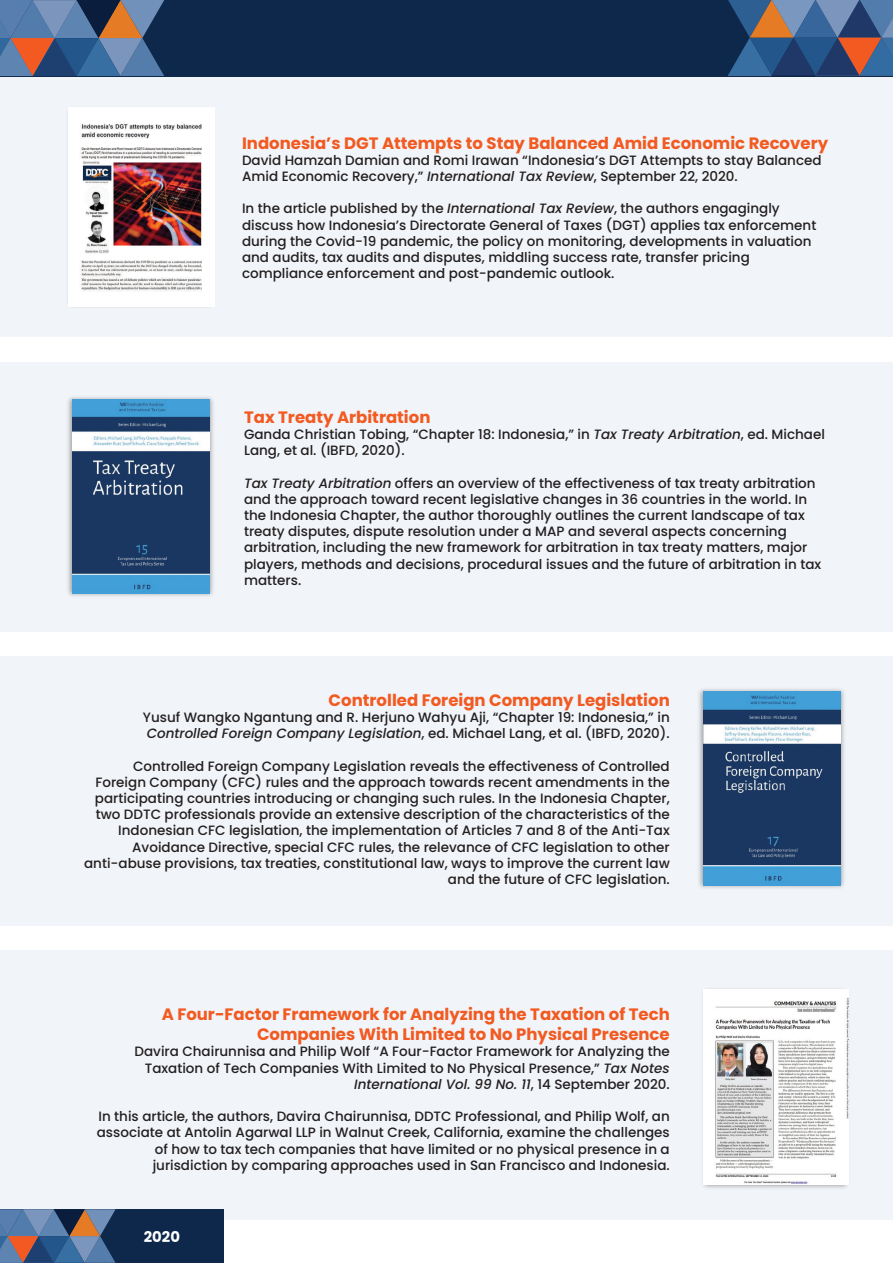
<style>
.page{position:relative;width:893px;height:1263px;background:#fff}
.page>*{position:absolute;margin:0;border:0;box-sizing:border-box;transform-origin:0 0}
.t1{font:700 16.5px/19.8px "Poppins";color:#f25a21;text-align:right}
.t2{font:700 14.7px "Poppins";color:#fff}
.t3{font:500 13.5px/16.2px "Poppins";color:#231f20}
.s1{font-style:italic}
</style>
<div class="page">
<div style="left:0;top:950px;width:893px;height:270px;background:#f1f4f8"></div>
<hr style="left:0;top:950px;width:1px;height:270px;background:#7a98bf">
<div style="left:0;top:67px;width:893px;height:270px;background:#f1f4f8"></div>
<div style="left:0;top:361px;width:893px;height:270px;background:#f1f4f8"></div>
<div style="left:0;top:656px;width:893px;height:270px;background:#f1f4f8"></div>
<div style="left:1px;top:0;width:892px;height:76px;background:#0d284a"></div>
<svg style="left:728px;top:0;width:165px;height:77px;background:#4d5e7d"></svg>
<svg style="left:0;top:0;width:164px;height:76px"></svg>
<div style="left:1px;top:1209px;width:223px;height:54px;background:#0d284a"></div>
<svg style="left:0;top:1209px;width:116px;height:54px;background:#5c6a87"></svg>
<img style="left:16px;top:57px;width:249px;height:250px">
<img style="left:69px;top:107px;width:145px;height:200px">
<img style="left:16px;top:361px;width:249px;height:271px">
<img style="left:73px;top:399px;width:137px;height:195px">
<img style="left:699px;top:689px;width:145px;height:199px">
<img style="left:703px;top:691px;width:137px;height:194px">
<img style="left:703px;top:989px;width:146px;height:199px">
<img style="left:703px;top:990px;width:146px;height:195px">
<p class="t1" style="left:242px;top:133px;width:588px">Indonesia’s DGT Attempts to Stay Balanced Amid Economic Recovery</p>
<p class="t3" style="left:242px;top:152px;width:581px">David Hamzah Damian and Romi Irawan “Indonesia’s DGT Attempts to stay Balanced<br>Amid Economic Recovery,” <span class="s1">International Tax Review</span>, September 22, 2020.</p>
<p class="t3" style="left:242px;top:201px;width:576px">In the article published by the <span class="s1">International Tax Review</span>, the authors engagingly discuss how Indonesia’s Directorate General of Taxes (DGT) applies tax enforcement during the Covid-19 pandemic, the policy on monitoring, developments in valuation and audits, tax audits and disputes, middling success rate, transfer pricing compliance enforcement and post-pandemic outlook.</p>
<p class="t1" style="left:244px;top:407px;width:188px">Tax Treaty Arbitration</p>
<p class="t3" style="left:244px;top:426px;width:582px">Ganda Christian Tobing, “Chapter 18: Indonesia,” in <span class="s1">Tax Treaty Arbitration</span>, ed. Michael<br>Lang, et al. (IBFD, 2020).</p>
<p class="t3" style="left:244px;top:475px;width:579px"><span class="s1">Tax Treaty Arbitration</span> offers an overview of the effectiveness of tax treaty arbitration and the approach toward recent legislative changes in 36 countries in the world. In the Indonesia Chapter, the author thoroughly outlines the current landscape of tax treaty disputes, dispute resolution under a MAP and several aspects concerning arbitration, including the new framework for arbitration in tax treaty matters, major players, methods and decisions, procedural issues and the future of arbitration in tax matters.</p>
<p class="t1" style="left:329px;top:690px;width:343px">Controlled Foreign Company Legislation</p>
<p class="t3" style="left:143px;top:709px;width:528px">Yusuf Wangko Ngantung and R. Herjuno Wahyu Aji, “Chapter 19: Indonesia,” in<br><span class="s1">Controlled Foreign Company Legislation</span>, ed. Michael Lang, et al. (IBFD, 2020).</p>
<p class="t3" style="left:84px;top:758px;width:587px;text-align:right">Controlled Foreign Company Legislation reveals the effectiveness of Controlled Foreign Company (CFC) rules and the approach towards recent amendments in the participating countries introducing or changing such rules. In the Indonesia Chapter, two DDTC professionals provide an extensive description of the characteristics of the Indonesian CFC legislation, the implementation of Articles 7 and 8 of the Anti-Tax Avoidance Directive, special CFC rules, the relevance of CFC legislation to other anti-abuse provisions, tax treaties, constitutional law, ways to improve the current law and the future of CFC legislation.</p>
<p class="t1" style="left:162px;top:1005px;width:510px">A Four-Factor Framework for Analyzing the Taxation of Tech<br>Companies With Limited to No Physical Presence</p>
<p class="t3" style="left:135px;top:1043px;width:537px;text-align:right">Davira Chairunnisa and Philip Wolf “A Four-Factor Framework for Analyzing the<br>Taxation of Tech Companies With Limited to No Physical Presence,” <span class="s1">Tax Notes<br>International Vol. 99 No. 11</span>, 14 September 2020.</p>
<p class="t3" style="left:97px;top:1108px;width:574px;text-align:right">In this article, the authors, Davira Chairunnisa, DDTC Professional, and Philip Wolf, an associate at Antolin Agarwal LLP in Walnut Creek, California, examine the challenges of how to tax tech companies that have limited or no physical presence in a jurisdiction by comparing approaches used in San Francisco and Indonesia.</p>
<p class="t2" style="left:144px;top:1228px;width:38px">2020</p>
</div>
